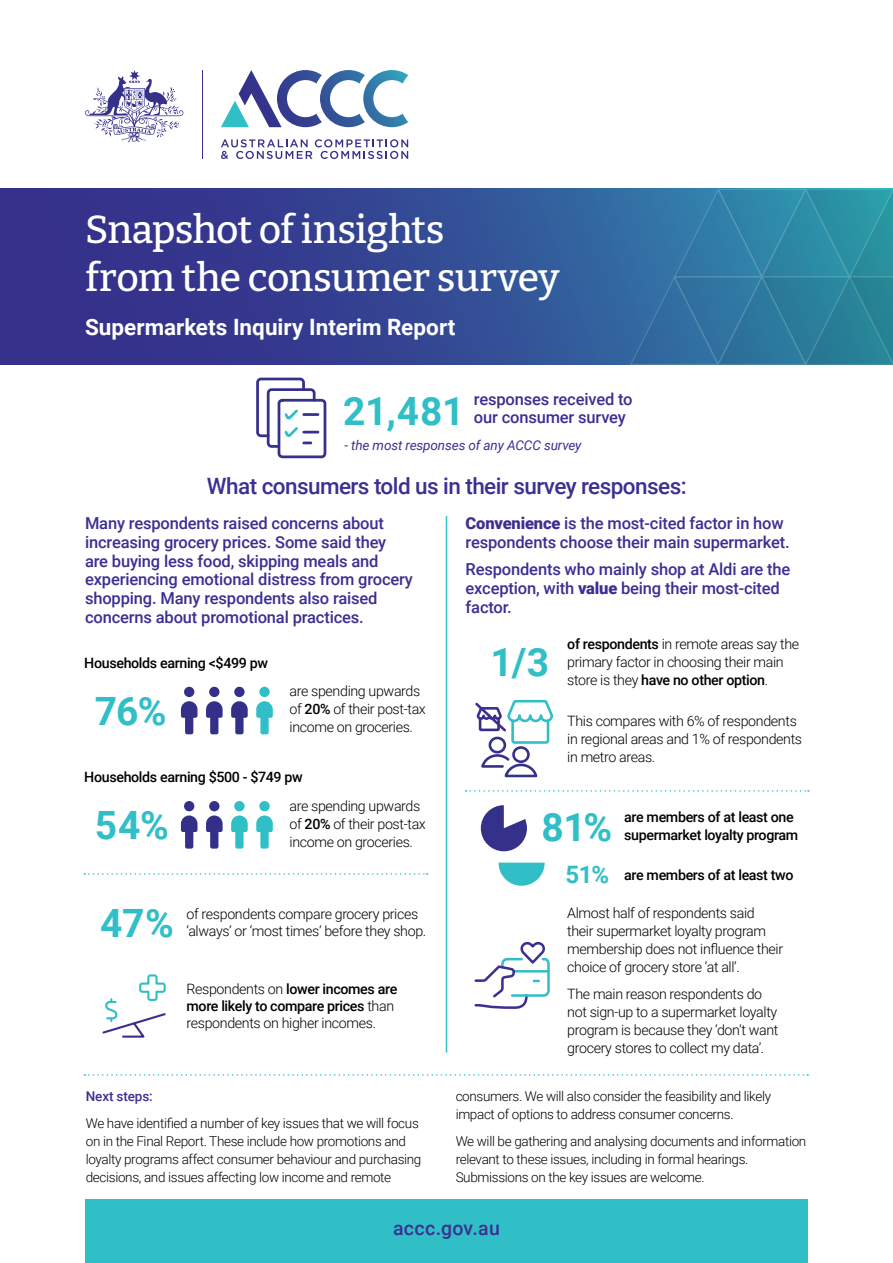
<style>
.page{position:relative;width:893px;height:1263px;background:#fff}
.page>*{position:absolute;margin:0;border:0;box-sizing:border-box;transform-origin:0 0}
.Cover_Title{font:500 39px/48px "Bitter";letter-spacing:-.015em;color:#fff}
.t1{font:700 39px "Roboto";letter-spacing:-.01em;color:#30bfc7}
.t2{font:700 24px "Roboto";color:#30bfc7}
._02_Heading_1{font:500 22.5px "Roboto";letter-spacing:-.025em;color:#3b3092}
.Cover_Subtitle{font:700 22.5px "Roboto";color:#fff}
.t3{font:500 19.5px "Roboto";letter-spacing:.02em;color:#3b3092}
._02_Heading_2{font:500 16.5px/18.8px "Roboto";letter-spacing:-.01em;color:#3b3092}
._01_Body_text{font:300 14.25px/18px "Roboto";letter-spacing:-.025em;color:#000}
._01_Body_text-2{font:500 14.25px/18px "Roboto";letter-spacing:-.025em;color:#000}
._01_Body_text-3{font:300 13.5px/18px "Roboto";letter-spacing:-.025em;color:#000}
._02_Heading_2-2{font:italic 13.5px "Roboto";letter-spacing:-.01em;color:#3b3092}
._01_Body_text-4{font:500 13.5px "Roboto";letter-spacing:-.01em;color:#3b3092}
.s1{font-weight:500}
.s2{font-weight:900}
</style>
<div class="page">
<hr style="left:202px;top:70px;width:1px;height:89px;background:#35318b">
<svg style="left:85px;top:70px;width:98px;height:72px"></svg>
<svg style="left:221px;top:70px;width:187px;height:57px"></svg>
<svg style="left:221px;top:139px;width:187px;height:20px"></svg>
<svg style="left:0;top:189px;width:586px;height:175px;background:#344090"></svg>
<svg style="left:586px;top:189px;width:307px;height:176px;background:#2f7ba1"></svg>
<div style="left:85px;top:1199px;width:723px;height:64px;background:#30bfc7"></div>
<svg style="left:481px;top:805px;width:46px;height:46px"></svg>
<svg style="left:498px;top:863px;width:47px;height:23px"></svg>
<div style="left:489px;top:737px;width:17px;height:16px;border:3px solid #35318b;border-radius:50%"></div>
<div style="left:512px;top:746px;width:18px;height:17px;border:3px solid #35318b;border-radius:50%"></div>
<svg style="left:481px;top:754px;width:57px;height:24px"></svg>
<svg style="left:475px;top:699px;width:78px;height:46px"></svg>
<svg style="left:474px;top:942px;width:76px;height:67px"></svg>
<svg style="left:102px;top:974px;width:64px;height:64px"></svg>
<hr style="left:446px;top:516px;width:1px;height:536px;background:#30bfc7">
<div style="left:277px;top:399px;width:49px;height:59px;border:3px solid #35318b;border-radius:4px"></div>
<svg style="left:256px;top:378px;width:62px;height:71px"></svg>
<svg style="left:84px;top:1074px;width:724px;height:2px"></svg>
<svg style="left:466px;top:790px;width:343px;height:2px"></svg>
<svg style="left:84px;top:873px;width:344px;height:2px"></svg>
<div style="left:184px;top:687px;width:10px;height:10px;background:#343089;border-radius:50%"></div>
<svg style="left:181px;top:701px;width:16px;height:33px"></svg>
<div style="left:209px;top:687px;width:10px;height:10px;background:#343089;border-radius:50%"></div>
<svg style="left:206px;top:701px;width:17px;height:33px"></svg>
<div style="left:234px;top:687px;width:11px;height:10px;background:#343089;border-radius:50%"></div>
<svg style="left:231px;top:701px;width:17px;height:33px"></svg>
<div style="left:259px;top:687px;width:11px;height:10px;background:#30bfc7;border-radius:50%"></div>
<svg style="left:256px;top:701px;width:17px;height:33px"></svg>
<div style="left:184px;top:801px;width:10px;height:10px;background:#343089;border-radius:50%"></div>
<svg style="left:181px;top:815px;width:16px;height:34px"></svg>
<div style="left:209px;top:801px;width:10px;height:10px;background:#343089;border-radius:50%"></div>
<svg style="left:206px;top:815px;width:17px;height:34px"></svg>
<div style="left:234px;top:801px;width:11px;height:10px;background:#30bfc7;border-radius:50%"></div>
<svg style="left:231px;top:815px;width:17px;height:34px"></svg>
<div style="left:259px;top:801px;width:11px;height:10px;background:#30bfc7;border-radius:50%"></div>
<svg style="left:256px;top:815px;width:17px;height:34px"></svg>
<p class="Cover_Title" style="left:85px;top:203px;width:476px">Snapshot of insights<br>from the consumer survey</p>
<p class="Cover_Subtitle" style="left:85px;top:311px;width:372px">Supermarkets Inquiry Interim Report</p>
<p class="t1" style="left:343px;top:384px;width:123px">21,481</p>
<p class="_02_Heading_2" style="left:474px;top:389px;width:160px">responses received to our consumer survey</p>
<p class="_02_Heading_2-2" style="left:344px;top:435px;width:239px">- the most responses of any ACCC survey</p>
<p class="_02_Heading_1" style="left:207px;top:470px;width:481px">What consumers told us in their survey responses:</p>
<p class="_02_Heading_2" style="left:85px;top:513px;width:329px">Many respondents raised concerns about increasing grocery prices. Some said they are buying less food, skipping meals and experiencing emotional distress from grocery shopping. Many respondents also raised concerns about promotional practices.</p>
<p class="_01_Body_text-2" style="left:84px;top:653px;width:185px">Households earning &lt;$499 pw</p>
<p class="t1" style="left:95px;top:684px;width:73px">76%</p>
<p class="_01_Body_text" style="left:290px;top:682px;width:138px">are spending upwards of <span class="s1">20%</span> of their post-tax income on groceries.</p>
<p class="_01_Body_text-2" style="left:84px;top:767px;width:220px">Households earning $500 - $749 pw</p>
<p class="t1" style="left:95px;top:798px;width:76px">54%</p>
<p class="_01_Body_text" style="left:290px;top:796px;width:138px">are spending upwards of <span class="s1">20%</span> of their post-tax income on groceries.</p>
<p class="t1" style="left:100px;top:895px;width:75px">47%</p>
<p class="_01_Body_text" style="left:187px;top:904px;width:241px;line-height:17.1px">of respondents compare grocery prices ‘always’ or ‘most times’ before they shop.</p>
<p class="_01_Body_text" style="left:187px;top:980px;width:212px;line-height:17.1px">Respondents on <span class="s1">lower incomes are more likely to compare prices</span> than respondents on higher incomes.</p>
<p class="_01_Body_text-4" style="left:86px;top:1087px;width:68px">Next steps:</p>
<p class="_01_Body_text-3" style="left:86px;top:1113px;width:337px">We have identified a number of key issues that we will focus on in the Final Report. These include how promotions and loyalty programs affect consumer behaviour and purchasing decisions, and issues affecting low income and remote</p>
<p class="_02_Heading_2" style="left:466px;top:513px;width:326px"><span class="s2">Convenience</span> is the most-cited factor in how respondents choose their main supermarket.</p>
<p class="_02_Heading_2" style="left:466px;top:559px;width:326px">Respondents who mainly shop at Aldi are the exception, with <span class="s2">value</span> being their most-cited factor.</p>
<p class="t1" style="left:491px;top:635px;width:60px">1/3</p>
<p class="_01_Body_text" style="left:567px;top:634px;width:233px"><span class="s1">of respondents</span> in remote areas say the primary factor in choosing their main store is they <span class="s1">have no other option</span>.</p>
<p class="_01_Body_text" style="left:567px;top:712px;width:236px">This compares with 6% of respondents in regional areas and 1% of respondents in metro areas.</p>
<p class="t1" style="left:541px;top:799px;width:73px">81%</p>
<p class="t2" style="left:565px;top:858px;width:45px">51%</p>
<p class="_01_Body_text-2" style="left:624px;top:808px;width:175px">are members of at least one supermarket loyalty program</p>
<p class="_01_Body_text-2" style="left:624px;top:865px;width:171px">are members of at least two</p>
<p class="_01_Body_text" style="left:567px;top:903px;width:217px">Almost half of respondents said their supermarket loyalty program membership does not influence their choice of grocery store ‘at all’.</p>
<p class="_01_Body_text" style="left:567px;top:984px;width:213px">The main reason respondents do not sign-up to a supermarket loyalty program is because they ‘don’t want grocery stores to collect my data’.</p>
<p class="_01_Body_text-3" style="left:456px;top:1087px;width:317px">consumers. We will also consider the feasibility and likely impact of options to address consumer concerns.</p>
<p class="_01_Body_text-3" style="left:456px;top:1131px;width:352px">We will be gathering and analysing documents and information relevant to these issues, including in formal hearings.<br>Submissions on the key issues are welcome.</p>
<h3 class="t3" style="left:393px;top:1214px;width:108px">accc.gov.au</h3>
</div>
